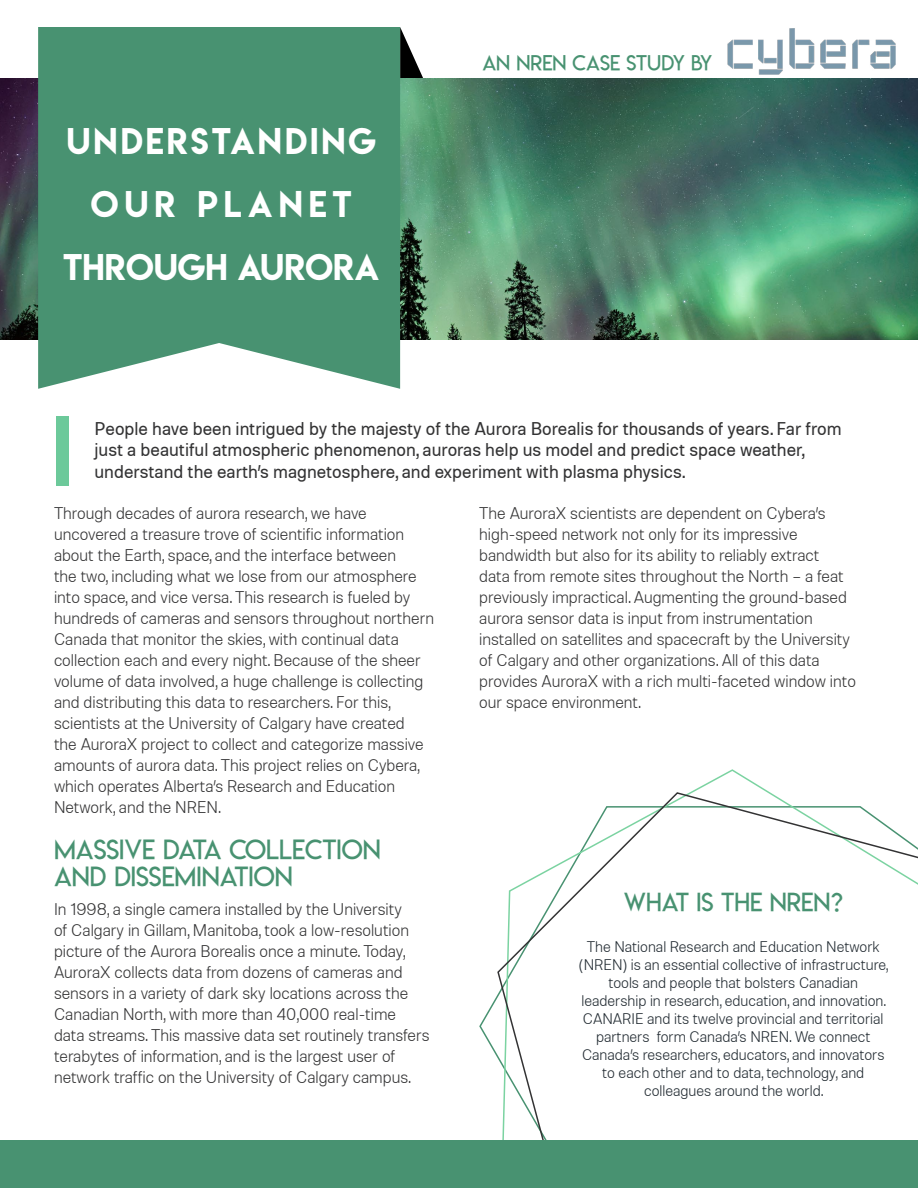
<style>
.page{position:relative;width:918px;height:1188px;background:#fff}
.page>*{position:absolute;margin:0;border:0;box-sizing:border-box;transform-origin:0 0}
.t1{font:33px/63px "Lemon Milk";letter-spacing:.09em;color:#fff;text-align:center}
.t2{font:27px/27px "Lemon Milklight";color:#489271}
.t3{font:25.5px "Lemon Milklight";color:#489271}
.t4{font:21px "Lemon Milklight";color:#489271}
.t5{font:18px/21.6px "Molde";color:#333334}
.t6{font:300 16.5px/21px "Molde";color:#333334}
.t7{font:300 15px/18px "Molde";color:#212a31;text-align:center}
</style>
<div class="page">
<div style="left:56px;top:416px;width:13px;height:69px;background:#6cc99a"></div>
<svg style="left:400px;top:27px;width:24px;height:52px"></svg>
<img style="left:0;top:79px;width:918px;height:260px">
<div style="left:38px;top:27px;width:362px;height:362px;background:#489271"></div>
<svg style="left:496px;top:791px;width:422px;height:349px"></svg>
<div style="left:0;top:1140px;width:918px;height:48px;background:#489271"></div>
<img style="left:724px;top:28px;width:174px;height:51px">
<h1 class="t1" style="left:63px;top:110px;width:318px">UNDERSTANDING<br>OUR PLANET<br>THROUGH AURORA</h1>
<p class="t4" style="left:482px;top:50px;width:231px">AN NREN CASE STUDY BY</p>
<p class="t5" style="left:94px;top:417px;width:749px">People have been intrigued by the majesty of the Aurora Borealis for thousands of years. Far from just a beautiful atmospheric phenomenon, auroras help us model and predict space weather, understand the earth’s magnetosphere, and experiment with plasma physics.</p>
<p class="t6" style="left:54px;top:502px;width:382px">Through decades of aurora research, we have uncovered a treasure trove of scientific information about the Earth, space, and the interface between<br>the two, including what we lose from our atmosphere into space, and vice versa. This research is fueled by hundreds of cameras and sensors throughout northern Canada that monitor the skies, with continual data collection each and every night. Because of the sheer volume of data involved, a huge challenge is collecting and distributing this data to researchers. For this, scientists at the University of Calgary have created<br>the AuroraX project to collect and categorize massive amounts of aurora data. This project relies on Cybera, which operates Alberta’s Research and Education Network, and the NREN.</p>
<h2 class="t2" style="left:54px;top:837px;width:328px">MASSIVE DATA COLLECTION<br>AND DISSEMINATION</h2>
<p class="t6" style="left:54px;top:898px;width:377px">In 1998, a single camera installed by the University<br>of Calgary in Gillam, Manitoba, took a low-resolution picture of the Aurora Borealis once a minute. Today, AuroraX collects data from dozens of cameras and sensors in a variety of dark sky locations across the Canadian North, with more than 40,000 real-time data streams. This massive data set routinely transfers terabytes of information, and is the largest user of network traffic on the University of Calgary campus.</p>
<p class="t6" style="left:479px;top:502px;width:378px">The AuroraX scientists are dependent on Cybera’s high-speed network not only for its impressive bandwidth but also for its ability to reliably extract<br>data from remote sites throughout the North – a feat previously impractical. Augmenting the ground-based aurora sensor data is input from instrumentation installed on satellites and spacecraft by the University of Calgary and other organizations. All of this data provides AuroraX with a rich multi-faceted window into our space environment.</p>
<h3 class="t3" style="left:624px;top:886px;width:221px">WHAT IS THE NREN?</h3>
<p class="t7" style="left:579px;top:937px;width:311px">The National Research and Education Network (NREN) is an essential collective of infrastructure, tools and people that bolsters Canadian leadership in research, education, and innovation.<br>CANARIE and its twelve provincial and territorial partners form Canada’s NREN. We connect Canada’s researchers, educators, and innovators to each other and to data, technology, and colleagues around the world.</p>
</div>
